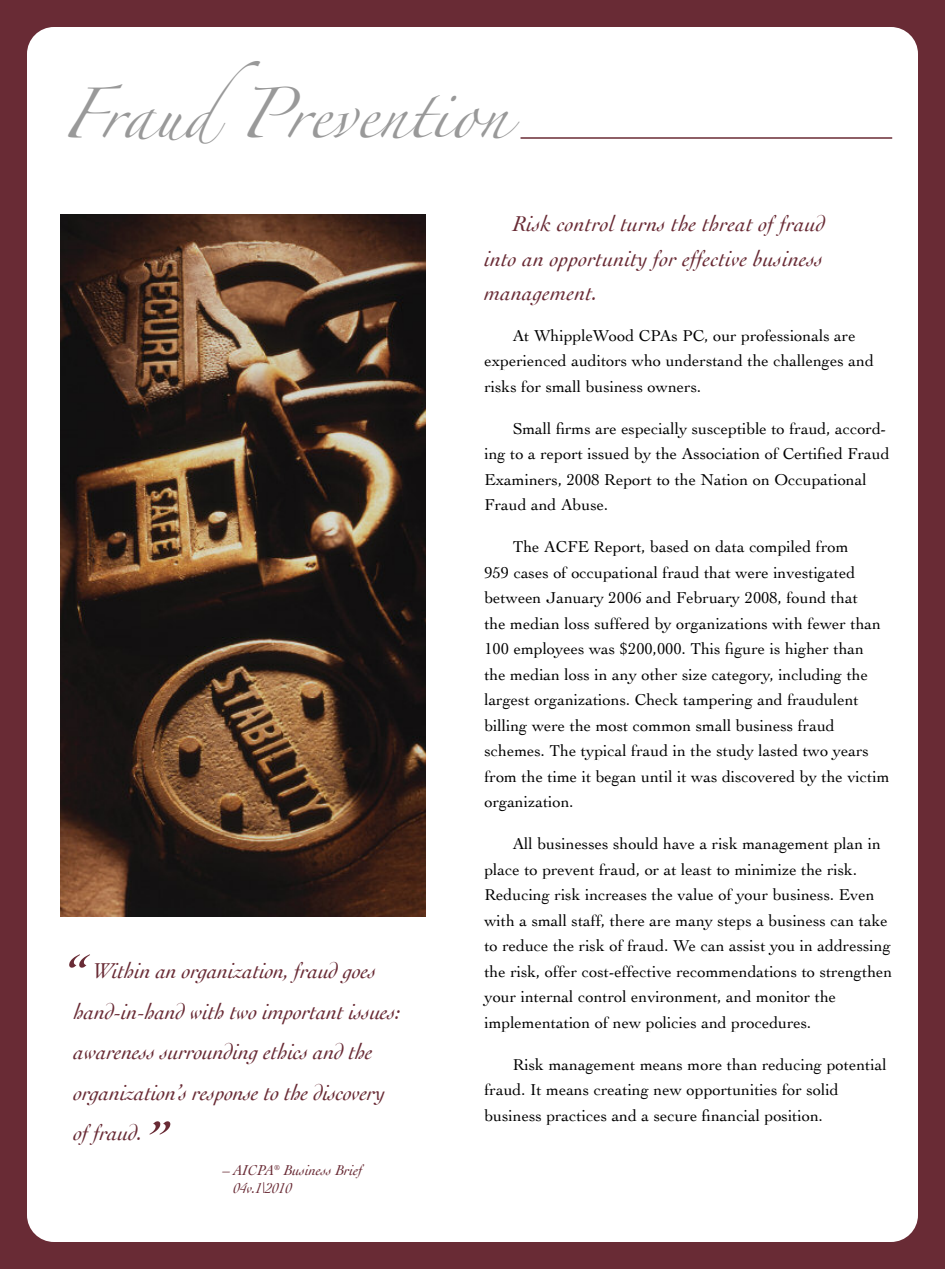
<style>
.page{position:relative;width:945px;height:1269px;background:#692b35}
.page>*{position:absolute;margin:0;border:0;box-sizing:border-box;transform-origin:0 0}
.t1{font:italic 60px "Cochin";color:#692b35}
.t2{font:45px "Zapfino";color:#999}
.t3{font:italic 22.5px/40.5px "Cochin";letter-spacing:-.01em;color:#692b35;text-align:justify}
.t4{font:16.5px/25.5px "Cochin";color:#000}
.t5{font:italic 15px/18px "Cochin";color:#692b35}
</style>
<div class="page">
<div style="left:27px;top:27px;width:891px;height:1215px;background:#fff;border-radius:27px"></div>
<img style="left:60px;top:214px;width:366px;height:703px">
<hr style="left:521px;top:137px;width:371px;height:2px;background:#692b35">
<h2 class="t2" style="left:61px;top:95px;width:448px">FraudPrevention</h2>
<h1 class="t1" style="left:62px;top:944px;width:25px">“</h1>
<h3 class="t3" style="left:74px;top:951px;width:328px;text-align:left;text-indent:18px">Within an organization, fraud goes hand-in-hand with two important issues: awareness surrounding ethics and the organization’s response to the discovery of fraud.</h3>
<p class="t5" style="left:233px;top:1161px;width:131px;text-indent:-11px">– AICPA<sup>®</sup> Business Brief<br>04v.1|2010</p>
<h1 class="t1" style="left:143px;top:1110px;width:25px">”</h1>
<h3 class="t3" style="left:484px;top:207px;width:342px;line-height:34.5px;text-indent:28px">Risk control turns the threat of fraud into an opportunity for effective business management.</h3>
<p class="t4" style="left:484px;top:323px;width:391px;text-indent:28px">At WhippleWood CPAs PC, our professionals are experienced auditors who understand the challenges and risks for small business owners.</p>
<p class="t4" style="left:484px;top:416px;width:407px;text-indent:28px">Small firms are especially susceptible to fraud, accord&shy;ing to a report issued by the Association of Certified Fraud Examiners, 2008 Report to the Nation on Occupational Fraud and Abuse.</p>
<p class="t4" style="left:484px;top:534px;width:407px;text-indent:28px">The ACFE Report, based on data compiled from<br>959 cases of occupational fraud that were investigated between January 2006 and February 2008, found that<br>the median loss suffered by organizations with fewer than 100 employees was $200,000. This figure is higher than the median loss in any other size category, including the largest organizations. Check tampering and fraudulent billing were the most common small business fraud schemes. The typical fraud in the study lasted two years from the time it began until it was discovered by the victim organization.</p>
<p class="t4" style="left:484px;top:831px;width:409px;text-indent:28px">All businesses should have a risk management plan in place to prevent fraud, or at least to minimize the risk.<br>Reducing risk increases the value of your business. Even with a small staff, there are many steps a business can take to reduce the risk of fraud. We can assist you in addressing the risk, offer cost-effective recommendations to strengthen your internal control environment, and monitor the implementation of new policies and procedures.</p>
<p class="t4" style="left:484px;top:1052px;width:404px;text-indent:28px">Risk management means more than reducing potential fraud. It means creating new opportunities for solid business practices and a secure financial position.</p>
</div>
